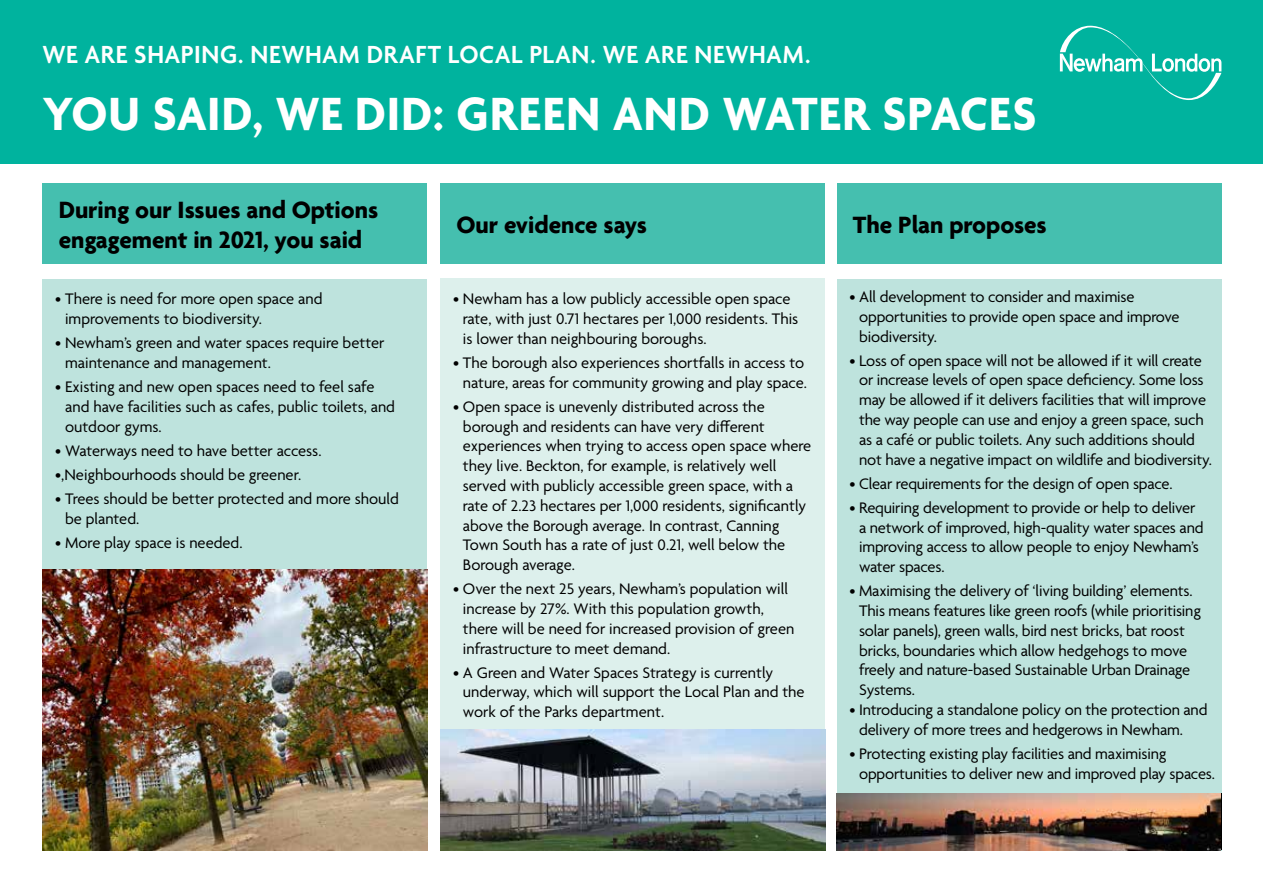
<style>
.page{position:relative;width:1263px;height:893px;background:#fff}
.page>*{position:absolute;margin:0;border:0;box-sizing:border-box;transform-origin:0 0}
.t1{font:700 50.4px "Agenda";letter-spacing:.02em;color:#fff;scale:.95 1}
.t2{font:600 26.85px "Agenda";letter-spacing:.02em;color:#fff;scale:.95 1}
.t3{font:700 25.5px/30.6px "Agenda";color:#000}
.t4{font:16.5px/19.8px "Agenda";letter-spacing:-.01em;color:#000}
</style>
<div class="page">
<div style="left:0;top:0;width:1263px;height:164px;background:#00b39e"></div>
<svg style="left:1060px;top:26px;width:161px;height:74px"></svg>
<div style="left:43px;top:184px;width:384px;height:80px;background:#45bfaf"></div>
<div style="left:43px;top:279px;width:384px;height:384px;background:#bee3dd"></div>
<div style="left:440px;top:184px;width:385px;height:80px;background:#45bfaf"></div>
<div style="left:837px;top:184px;width:384px;height:80px;background:#45bfaf"></div>
<div style="left:440px;top:278px;width:385px;height:572px;background:#ddf0ec"></div>
<div style="left:837px;top:279px;width:384px;height:571px;background:#bee3dd"></div>
<img style="left:43px;top:570px;width:384px;height:280px">
<img style="left:440px;top:730px;width:385px;height:120px">
<img style="left:837px;top:793px;width:384px;height:57px">
<h2 class="t2" style="left:43px;top:40px;width:810px">WE ARE SHAPING. NEWHAM DRAFT LOCAL PLAN. WE ARE NEWHAM.</h2>
<h1 class="t1" style="left:43px;top:87px;width:1048px">YOU SAID, WE DID: GREEN AND WATER SPACES</h1>
<h3 class="t3" style="left:59px;top:196px;width:321px">During our Issues and Options engagement in 2021, you said</h3>
<p class="t4" style="left:65px;top:290px;width:259px;text-indent:-10px">• There is need for more open space and improvements to biodiversity.</p>
<p class="t4" style="left:65px;top:334px;width:321px;text-indent:-10px">• Newham’s green and water spaces require better maintenance and management.</p>
<p class="t4" style="left:65px;top:378px;width:331px;text-indent:-10px">• Existing and new open spaces need to feel safe and have facilities such as cafes, public toilets, and outdoor gyms.</p>
<p class="t4" style="left:55px;top:441px;width:268px">• Waterways need to have better access.</p>
<p class="t4" style="left:55px;top:465px;width:247px">•,Neighbourhoods should be greener.</p>
<p class="t4" style="left:65px;top:490px;width:335px;text-indent:-10px">• Trees should be better protected and more should be planted.</p>
<p class="t4" style="left:55px;top:533px;width:189px">• More play space is needed.</p>
<h3 class="t3" style="left:456px;top:211px;width:192px">Our evidence says</h3>
<h3 class="t3" style="left:853px;top:211px;width:195px">The Plan proposes</h3>
<p class="t4" style="left:463px;top:290px;width:337px;text-indent:-10px">• Newham has a low publicly accessible open space rate, with just 0.71 hectares per 1,000 residents. This is lower than neighbouring boroughs.</p>
<p class="t4" style="left:453px;top:354px;width:355px;text-align:center">• The borough also experiences shortfalls in access to nature, areas for community growing and play space.</p>
<p class="t4" style="left:463px;top:398px;width:350px;text-indent:-10px">• Open space is unevenly distributed across the borough and residents can have very different experiences when trying to access open space where they live. Beckton, for example, is relatively well served with publicly accessible green space, with a rate of 2.23 hectares per 1,000 residents, significantly above the Borough average. In contrast, Canning Town South has a rate of just 0.21, well below the Borough average.</p>
<p class="t4" style="left:463px;top:580px;width:333px;text-indent:-10px">• Over the next 25 years, Newham’s population will increase by 27%. With this population growth, there will be need for increased provision of green infrastructure to meet demand.</p>
<p class="t4" style="left:463px;top:663px;width:343px;text-indent:-10px">• A Green and Water Spaces Strategy is currently underway, which will support the Local Plan and the work of the Parks department.</p>
<p class="t4" style="left:859px;top:288px;width:322px;text-indent:-10px">• All development to consider and maximise opportunities to provide open space and improve biodiversity.</p>
<p class="t4" style="left:849px;top:351px;width:364px;text-align:center">• Loss of open space will not be allowed if it will create or increase levels of open space deficiency. Some loss may be allowed if it delivers facilities that will improve the way people can use and enjoy a green space, such<br>as a café or public toilets. Any such additions should not have a negative impact on wildlife and biodiversity.</p>
<p class="t4" style="left:849px;top:475px;width:325px">• Clear requirements for the design of open space.</p>
<p class="t4" style="left:859px;top:499px;width:346px;text-indent:-10px">• Requiring development to provide or help to deliver a network of improved, high-quality water spaces and improving access to allow people to enjoy Newham’s water spaces.</p>
<p class="t4" style="left:859px;top:582px;width:343px;text-indent:-10px">• Maximising the delivery of ‘living building’ elements.<br>This means features like green roofs (while prioritising solar panels), green walls, bird nest bricks, bat roost bricks, boundaries which allow hedgehogs to move freely and nature-based Sustainable Urban Drainage Systems.</p>
<p class="t4" style="left:859px;top:701px;width:350px;text-indent:-10px">• Introducing a standalone policy on the protection and delivery of more trees and hedgerows in Newham.</p>
<p class="t4" style="left:859px;top:745px;width:357px;text-indent:-10px">• Protecting existing play facilities and maximising opportunities to deliver new and improved play spaces.</p>
</div>
